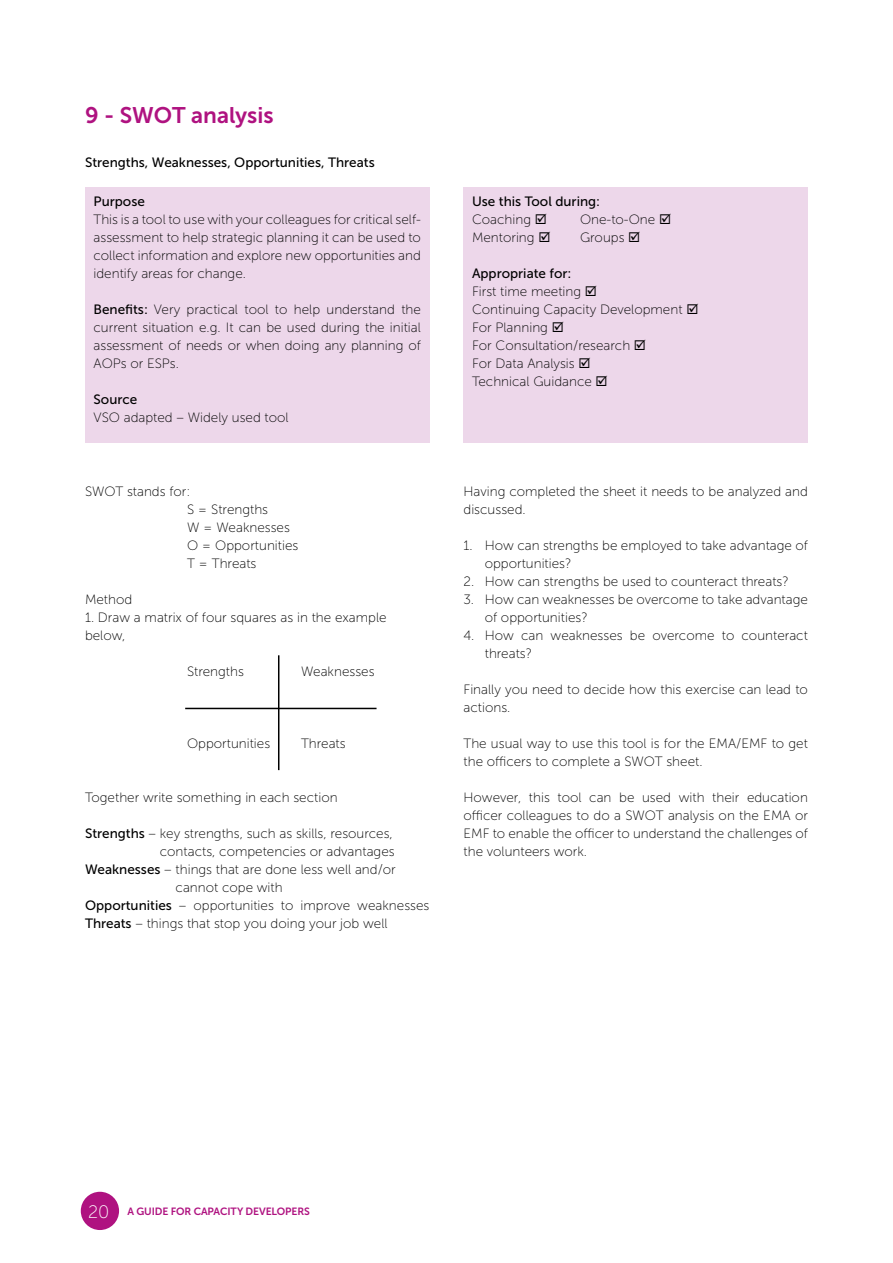
<style>
.page{position:relative;width:893px;height:1263px;background:#fff}
.page>*{position:absolute;margin:0;border:0;box-sizing:border-box;transform-origin:0 0}
.t1{font:22.5px "Museo Sans 700";color:#af1280}
.t2{font:13.5px/18px "Museo Sans 100";color:#000}
.t3{font:13.5px "Museo Sans 500";color:#000}
.t4{font:10.5px "Museo Sans 700";letter-spacing:-.01em;color:#af1280}
.s1{font-family:"Museo Sans 500"}
.s2{font-family:"Museo Sans 100";font-size:18px;color:#fff}
</style>
<div class="page">
<hr style="left:278px;top:655px;width:1px;height:115px;background:#000">
<hr style="left:185px;top:708px;width:192px;height:1px;background:#000">
<div style="left:85px;top:187px;width:344px;height:255px;background:#edd7ea"></div>
<div style="left:463px;top:187px;width:345px;height:255px;background:#edd7ea"></div>
<div style="left:81px;top:1192px;width:38px;height:38px;background:#af1280;border-radius:50%"></div>
<h1 class="t1" style="left:85px;top:103px;width:190px">9 - SWOT analysis</h1>
<p class="t3" style="left:85px;top:155px;width:291px">Strengths, Weaknesses, Opportunities, Threats</p>
<p class="t3" style="left:94px;top:194px;width:53px">Purpose</p>
<p class="t2" style="left:94px;top:210px;width:329px;text-align:justify">This is a tool to use with your colleagues for critical self&shy;assessment to help strategic planning it can be used to collect information and explore new opportunities and identify areas for change.</p>
<p class="t2" style="left:94px;top:300px;width:329px;text-align:justify"><span class="s1">Benefits:</span> Very practical tool to help understand the current situation e.g. It can be used during the initial assessment of needs or when doing any planning of AOPs or ESPs.</p>
<p class="t3" style="left:94px;top:392px;width:45px">Source</p>
<p class="t2" style="left:94px;top:408px;width:197px">VSO adapted – Widely used tool</p>
<p class="t2" style="left:187px;top:482px;width:113px;text-indent:-102px">SWOT stands for:<br>S = Strengths<br>W = Weaknesses<br>O = Opportunities<br>T = Threats</p>
<p class="t2" style="left:85px;top:590px;width:49px">Method</p>
<p class="t2" style="left:85px;top:608px;width:303px">1. Draw a matrix of four squares as in the example below,</p>
<p class="t2" style="left:187px;top:662px;width:58px">Strengths</p>
<p class="t2" style="left:301px;top:662px;width:75px">Weaknesses</p>
<p class="t2" style="left:187px;top:734px;width:85px">Opportunities</p>
<p class="t2" style="left:301px;top:734px;width:46px">Threats</p>
<p class="t2" style="left:85px;top:788px;width:254px">Together write something in each section</p>
<p class="t2" style="left:85px;top:824px;width:309px"><span class="s1">Strengths</span> – key strengths, such as skills, resources,</p>
<p class="t2" style="left:160px;top:842px;width:236px">contacts, competencies or advantages</p>
<p class="t2" style="left:85px;top:860px;width:312px"><span class="s1">Weaknesses</span> – things that are done less well and/or</p>
<p class="t2" style="left:176px;top:878px;width:109px">cannot cope with</p>
<p class="t2" style="left:85px;top:896px;width:346px"><span class="s1">Opportunities</span> – opportunities to improve weaknesses</p>
<p class="t2" style="left:85px;top:914px;width:304px"><span class="s1">Threats</span> – things that stop you doing your job well</p>
<p class="t3" style="left:472px;top:194px;width:130px">Use this Tool during:</p>
<p class="t2" style="left:472px;top:210px;width:76px">Coaching ☑</p>
<p class="t2" style="left:580px;top:210px;width:93px">One-to-One ☑</p>
<p class="t2" style="left:472px;top:228px;width:80px">Mentoring ☑</p>
<p class="t2" style="left:580px;top:228px;width:62px">Groups ☑</p>
<p class="t3" style="left:472px;top:266px;width:101px">Appropriate for:</p>
<p class="t2" style="left:472px;top:282px;width:228px">First time meeting ☑<br>Continuing Capacity Development ☑<br>For Planning ☑<br>For Consultation/research ☑<br>For Data Analysis ☑<br>Technical Guidance ☑</p>
<p class="t2" style="left:463px;top:482px;width:346px">Having completed the sheet it needs to be analyzed and discussed.</p>
<p class="t2" style="left:485px;top:536px;width:325px;text-indent:-21px">1. How can strengths be employed to take advantage of opportunities?</p>
<p class="t2" style="left:463px;top:572px;width:327px">2. How can strengths be used to counteract threats?</p>
<p class="t2" style="left:485px;top:590px;width:325px;text-indent:-21px">3. How can weaknesses be overcome to take advantage of opportunities?</p>
<p class="t2" style="left:485px;top:626px;width:325px;text-indent:-21px">4. How can weaknesses be overcome to counteract threats?</p>
<p class="t2" style="left:463px;top:680px;width:346px">Finally you need to decide how this exercise can lead to actions.</p>
<p class="t2" style="left:463px;top:734px;width:346px">The usual way to use this tool is for the EMA/EMF to get the officers to complete a SWOT sheet.</p>
<p class="t2" style="left:463px;top:788px;width:346px;text-align:justify">However, this tool can be used with their education officer colleagues to do a SWOT analysis on the EMA or EMF to enable the officer to understand the challenges of the volunteers work.</p>
<p class="t4" style="left:88px;top:1205px;width:223px"><span class="s2">20</span> A GUIDE FOR CAPACITY DEVELOPERS</p>
</div>
